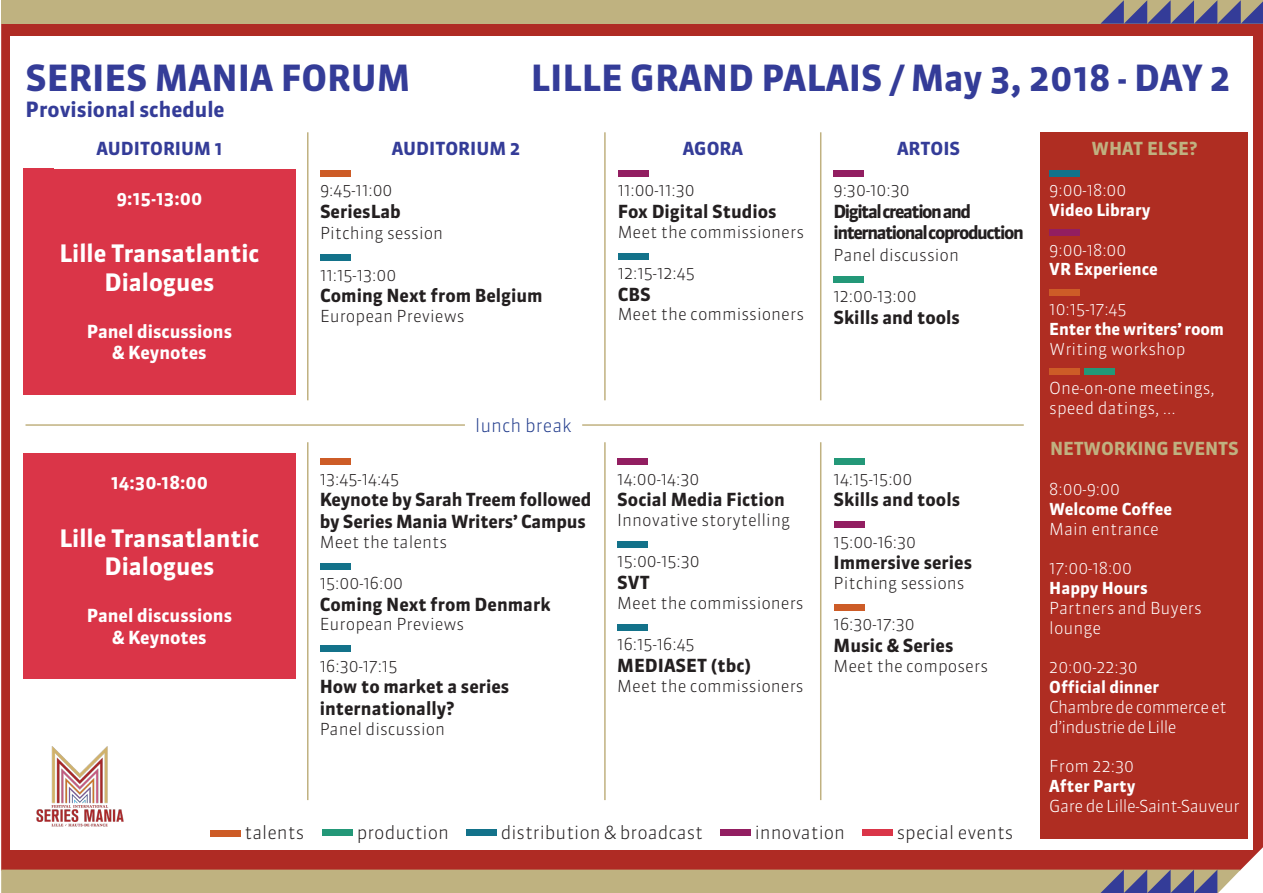
<style>
.page{position:relative;width:1263px;height:893px;background:#fff}
.page>*{position:absolute;margin:0;border:0;box-sizing:border-box;transform-origin:0 0}
.t1{font:700 36px "Sanuk";color:#343c98}
.t2{font:700 24px "Sanuk";color:#fff}
.t3{font:700 21px "Sanuk";color:#343c98}
.t4{font:700 18px/21.6px "Sanuk";color:#231f20}
.t5{font:700 18px "Sanuk";color:#fff}
.t6{font:300 18px "Sanuk";color:#231f20}
.t7{font:700 18px "Sanuk";letter-spacing:-.08em;color:#231f20}
.t8{font:700 18px "Sanuk";color:#343c98}
.t9{font:700 18px "Sanuk";letter-spacing:-.01em;color:#c0b180}
.t10{font:300 18px "Sanuk";color:#253f8e}
.t11{font:300 16.5px "Sanuk";color:#231f20}
.t12{font:300 16.5px/19.8px "Sanuk";color:#fff}
.t13{font:700 16.5px "Sanuk";color:#fff}
.t14{font:300 16.5px/19.8px "Sanuk";letter-spacing:-.04em;color:#fff}
.t15{font:300 16.5px "Sanuk";letter-spacing:-.03em;color:#fff}
</style>
<div class="page">
<div style="left:1px;top:24px;width:1262px;height:846px;background:#af2b24"></div>
<div style="left:1px;top:0;width:1262px;height:24px;background:#bfb280"></div>
<svg style="left:1100px;top:0;width:163px;height:24px"></svg>
<div style="left:1px;top:870px;width:1240px;height:23px;background:#bfb280"></div>
<div style="left:10px;top:36px;width:1241px;height:814px;background:#fff"></div>
<div style="left:23px;top:168px;width:31px;height:7px;background:#da3548"></div>
<div style="left:618px;top:170px;width:31px;height:6px;background:#921e61"></div>
<div style="left:618px;top:253px;width:31px;height:6px;background:#13728a"></div>
<div style="left:833px;top:170px;width:31px;height:6px;background:#921e61"></div>
<div style="left:833px;top:276px;width:31px;height:7px;background:#239878"></div>
<div style="left:1041px;top:132px;width:207px;height:707px;background:#af2d22"></div>
<div style="left:1049px;top:170px;width:31px;height:6px;background:#13728a"></div>
<div style="left:1049px;top:230px;width:31px;height:6px;background:#921e61"></div>
<div style="left:1049px;top:289px;width:31px;height:6px;background:#cd5c27"></div>
<div style="left:1049px;top:368px;width:31px;height:6px;background:#cd5c27"></div>
<div style="left:1084px;top:368px;width:31px;height:6px;background:#239878"></div>
<img style="left:36px;top:746px;width:88px;height:81px">
<div style="left:320px;top:170px;width:31px;height:6px;background:#cd5c27"></div>
<div style="left:320px;top:255px;width:31px;height:6px;background:#13728a"></div>
<div style="left:320px;top:458px;width:31px;height:7px;background:#cd5c27"></div>
<div style="left:320px;top:563px;width:31px;height:6px;background:#13728a"></div>
<div style="left:320px;top:646px;width:31px;height:6px;background:#13728a"></div>
<div style="left:617px;top:458px;width:31px;height:7px;background:#921e61"></div>
<div style="left:617px;top:541px;width:31px;height:7px;background:#13728a"></div>
<div style="left:617px;top:624px;width:31px;height:6px;background:#13728a"></div>
<div style="left:834px;top:458px;width:30px;height:7px;background:#239878"></div>
<div style="left:834px;top:521px;width:30px;height:7px;background:#921e61"></div>
<div style="left:834px;top:604px;width:30px;height:7px;background:#cd5c27"></div>
<div style="left:210px;top:830px;width:31px;height:6px;background:#cd5c27"></div>
<div style="left:322px;top:829px;width:31px;height:7px;background:#239878"></div>
<div style="left:466px;top:830px;width:31px;height:6px;background:#13728a"></div>
<div style="left:720px;top:829px;width:31px;height:7px;background:#921e61"></div>
<div style="left:862px;top:829px;width:31px;height:7px;background:#da3548"></div>
<hr style="left:26px;top:424px;width:439px;height:2px;background:#c0b180">
<hr style="left:582px;top:424px;width:442px;height:2px;background:#c0b180">
<hr style="left:307px;top:132px;width:1px;height:268px;background:#c0b180">
<hr style="left:604px;top:132px;width:2px;height:268px;background:#c0b180">
<hr style="left:820px;top:132px;width:1px;height:268px;background:#c0b180">
<hr style="left:820px;top:442px;width:1px;height:358px;background:#c0b180">
<hr style="left:604px;top:442px;width:2px;height:358px;background:#c0b180">
<hr style="left:307px;top:442px;width:1px;height:358px;background:#c0b180">
<div style="left:23px;top:169px;width:273px;height:226px;background:#da3548"></div>
<div style="left:23px;top:453px;width:272px;height:226px;background:#da3548"></div>
<p class="t1" style="left:26px;top:56px;width:386px">SERIES MANIA FORUM</p>
<p class="t3" style="left:26px;top:96px;width:201px">Provisional schedule</p>
<p class="t8" style="left:392px;top:137px;width:130px">AUDITORIUM 2</p>
<p class="t11" style="left:320px;top:180px;width:74px">9:45-11:00</p>
<p class="t4" style="left:320px;top:201px;width:82px">SeriesLab</p>
<p class="t11" style="left:320px;top:223px;width:125px">Pitching session</p>
<p class="t11" style="left:320px;top:265px;width:78px">11:15-13:00</p>
<p class="t4" style="left:320px;top:285px;width:224px">Coming Next from Belgium</p>
<p class="t11" style="left:320px;top:306px;width:146px">European Previews</p>
<p class="t1" style="left:531px;top:56px;width:702px">LILLE GRAND PALAIS / May 3, 2018 - DAY 2</p>
<p class="t8" style="left:96px;top:137px;width:128px">AUDITORIUM 1</p>
<p class="t8" style="left:683px;top:137px;width:62px">AGORA</p>
<p class="t11" style="left:618px;top:180px;width:79px">11:00-11:30</p>
<p class="t4" style="left:618px;top:201px;width:160px">Fox Digital Studios</p>
<p class="t11" style="left:618px;top:221px;width:188px">Meet the commissioners</p>
<p class="t11" style="left:618px;top:263px;width:79px">12:15-12:45</p>
<p class="t4" style="left:618px;top:283px;width:35px">CBS</p>
<p class="t11" style="left:618px;top:304px;width:188px">Meet the commissioners</p>
<p class="t8" style="left:897px;top:137px;width:65px">ARTOIS</p>
<p class="t11" style="left:833px;top:180px;width:78px">9:30-10:30</p>
<p class="t7" style="left:833px;top:200px;width:139px">Digital creation and</p>
<p class="t7" style="left:833px;top:222px;width:192px">international coproduction</p>
<p class="t11" style="left:833px;top:245px;width:127px">Panel discussion</p>
<p class="t11" style="left:833px;top:286px;width:85px">12:00-13:00</p>
<p class="t4" style="left:833px;top:307px;width:128px">Skills and tools</p>
<p class="t9" style="left:1091px;top:137px;width:107px">WHAT ELSE?</p>
<p class="t12" style="left:1049px;top:180px;width:79px">9:00-18:00</p>
<p class="t13" style="left:1049px;top:200px;width:103px">Video Library</p>
<p class="t12" style="left:1049px;top:240px;width:79px">9:00-18:00</p>
<p class="t13" style="left:1049px;top:259px;width:110px">VR Experience</p>
<p class="t12" style="left:1049px;top:299px;width:79px">10:15-17:45</p>
<p class="t13" style="left:1049px;top:319px;width:176px">Enter the writers’ room</p>
<p class="t12" style="left:1049px;top:339px;width:138px">Writing workshop</p>
<p class="t12" style="left:1049px;top:378px;width:167px">One-on-one meetings, speed datings, ...</p>
<p class="t9" style="left:1050px;top:438px;width:190px">NETWORKING EVENTS</p>
<p class="t12" style="left:1049px;top:479px;width:72px">8:00-9:00</p>
<p class="t13" style="left:1049px;top:499px;width:124px">Welcome Coffee</p>
<p class="t12" style="left:1049px;top:519px;width:111px">Main entrance</p>
<p class="t12" style="left:1049px;top:558px;width:84px">17:00-18:00</p>
<p class="t13" style="left:1049px;top:578px;width:100px">Happy Hours</p>
<p class="t12" style="left:1049px;top:598px;width:154px">Partners and Buyers lounge</p>
<p class="t12" style="left:1049px;top:657px;width:90px">20:00-22:30</p>
<p class="t13" style="left:1049px;top:677px;width:111px">Official dinner</p>
<p class="t14" style="left:1049px;top:697px;width:179px">Chambre de commerce et d’industrie de Lille</p>
<p class="t12" style="left:1049px;top:756px;width:86px">From 22:30</p>
<p class="t13" style="left:1049px;top:776px;width:88px">After Party</p>
<p class="t15" style="left:1049px;top:796px;width:192px">Gare de Lille-Saint-Sauveur</p>
<p class="t5" style="left:116px;top:187px;width:88px">9:15-13:00</p>
<p class="t2" style="left:59px;top:239px;width:202px">Lille Transatlantic</p>
<p class="t2" style="left:105px;top:267px;width:111px">Dialogues</p>
<p class="t5" style="left:87px;top:320px;width:147px">Panel discussions</p>
<p class="t5" style="left:112px;top:342px;width:96px">&amp; Keynotes</p>
<p class="t10" style="left:475px;top:414px;width:98px">lunch break</p>
<p class="t11" style="left:320px;top:468px;width:81px">13:45-14:45</p>
<p class="t4" style="left:320px;top:489px;width:273px">Keynote by Sarah Treem followed by Series Mania Writers’ Campus</p>
<p class="t11" style="left:320px;top:531px;width:129px">Meet the talents</p>
<p class="t11" style="left:320px;top:573px;width:85px">15:00-16:00</p>
<p class="t4" style="left:320px;top:593px;width:232px">Coming Next from Denmark</p>
<p class="t11" style="left:320px;top:614px;width:146px">European Previews</p>
<p class="t11" style="left:320px;top:655px;width:79px">16:30-17:15</p>
<p class="t4" style="left:320px;top:676px;width:191px">How to market a series</p>
<p class="t4" style="left:320px;top:698px;width:136px">internationally?</p>
<p class="t11" style="left:320px;top:718px;width:127px">Panel discussion</p>
<p class="t11" style="left:617px;top:468px;width:84px">14:00-14:30</p>
<p class="t4" style="left:617px;top:489px;width:169px">Social Media Fiction</p>
<p class="t11" style="left:617px;top:510px;width:174px">Innovative storytelling</p>
<p class="t11" style="left:617px;top:551px;width:84px">15:00-15:30</p>
<p class="t4" style="left:617px;top:572px;width:34px">SVT</p>
<p class="t11" style="left:617px;top:592px;width:188px">Meet the commissioners</p>
<p class="t11" style="left:617px;top:634px;width:79px">16:15-16:45</p>
<p class="t4" style="left:617px;top:654px;width:135px">MEDIASET (tbc)</p>
<p class="t11" style="left:617px;top:675px;width:188px">Meet the commissioners</p>
<p class="t11" style="left:834px;top:468px;width:80px">14:15-15:00</p>
<p class="t4" style="left:834px;top:489px;width:128px">Skills and tools</p>
<p class="t11" style="left:834px;top:531px;width:84px">15:00-16:30</p>
<p class="t4" style="left:834px;top:552px;width:140px">Immersive series</p>
<p class="t11" style="left:834px;top:573px;width:133px">Pitching sessions</p>
<p class="t11" style="left:834px;top:614px;width:83px">16:30-17:30</p>
<p class="t4" style="left:834px;top:635px;width:121px">Music &amp; Series</p>
<p class="t11" style="left:834px;top:655px;width:156px">Meet the composers</p>
<p class="t5" style="left:111px;top:471px;width:99px">14:30-18:00</p>
<p class="t2" style="left:59px;top:523px;width:202px">Lille Transatlantic</p>
<p class="t2" style="left:105px;top:552px;width:111px">Dialogues</p>
<p class="t5" style="left:87px;top:604px;width:147px">Panel discussions</p>
<p class="t5" style="left:112px;top:626px;width:96px">&amp; Keynotes</p>
<p class="t6" style="left:244px;top:821px;width:61px">talents</p>
<p class="t6" style="left:357px;top:821px;width:94px">production</p>
<p class="t6" style="left:501px;top:821px;width:204px">distribution &amp; broadcast</p>
<p class="t6" style="left:755px;top:821px;width:92px">innovation</p>
<p class="t6" style="left:897px;top:821px;width:118px">special events</p>
</div>
